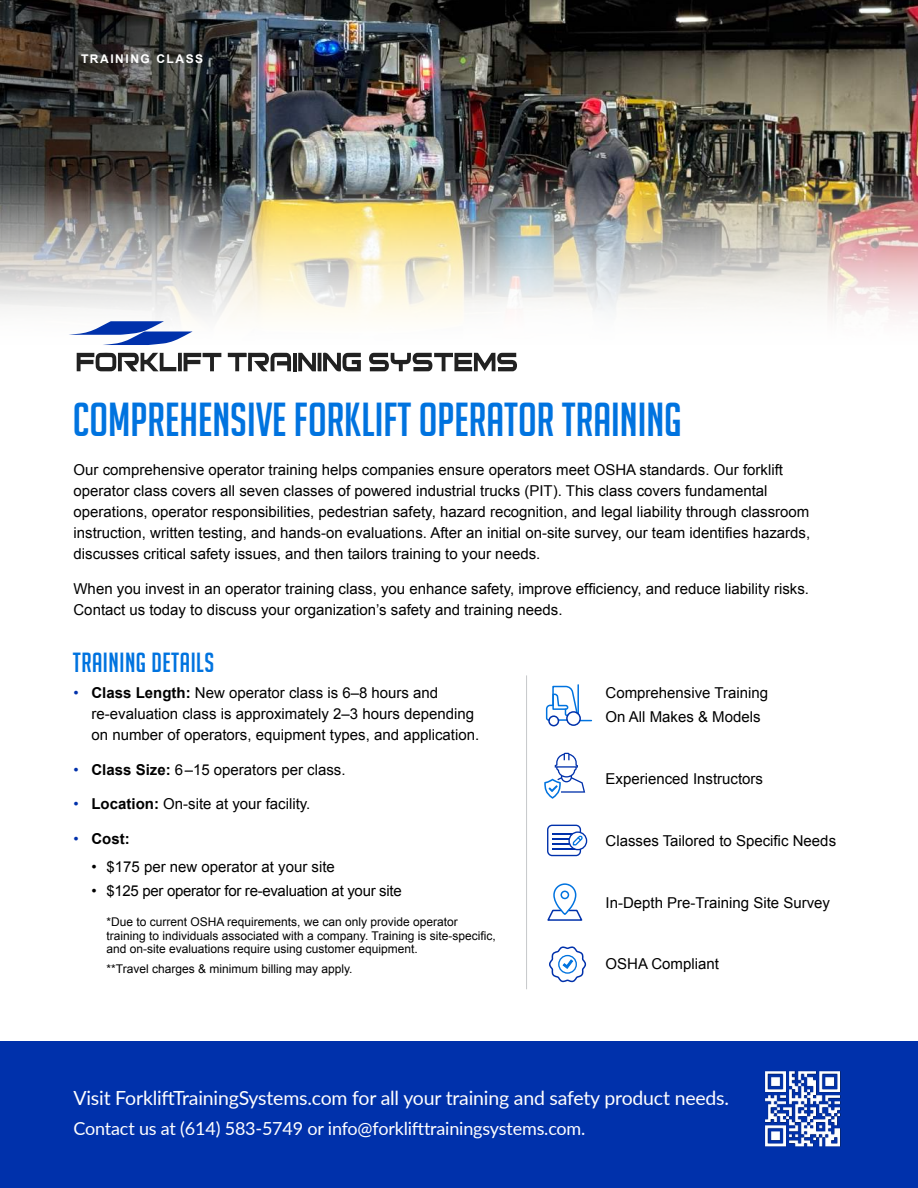
<style>
.page{position:relative;width:918px;height:1188px;background:#fff}
.page>*{position:absolute;margin:0;border:0;box-sizing:border-box;transform-origin:0 0}
.t1{font:46.5px "Big Noodle Titling";color:#0073df}
.t2{font:27px "Big Noodle Titling";letter-spacing:.02em;color:#0073df}
.t3{font:19.5px "Lato";letter-spacing:-.01em;color:#fff}
.t4{font:18px "Lato";letter-spacing:-.01em;color:#fff}
.t5{font:15px/21px "Arial";color:#000}
.t6{font:15px "Arial";letter-spacing:-.02em;color:#000}
.t7{font:700 15px "Arial";color:#000}
.t8{font:12px/13.5px "Arial";color:#000}
.t9{font:700 12px "Arial";letter-spacing:.13em;color:#fff}
.s1{color:#0031ab}
.s2{font-weight:700}
.s3{font-weight:400;color:#0031ab}
</style>
<div class="page">
<img style="left:306px;top:0;width:612px;height:166px">
<img style="left:0;top:0;width:306px;height:166px">
<img style="left:0;top:166px;width:918px;height:199px">
<img style="left:0;top:186px;width:918px;height:160px">
<svg style="left:488px;top:288px;width:209px;height:209px;fill:#f5f5f4"></svg>
<div style="left:429px;top:288px;width:209px;height:209px;background:#fff;border-radius:50%"></div>
<div style="left:532px;top:317px;width:209px;height:209px;background:#fff;border-radius:50%"></div>
<div style="left:569px;top:317px;width:210px;height:209px;background:#fff;border-radius:50%"></div>
<div style="left:610px;top:317px;width:209px;height:209px;background:#fff;border-radius:50%"></div>
<div style="left:656px;top:317px;width:209px;height:209px;background:#fff;border-radius:50%"></div>
<svg style="left:741px;top:317px;width:177px;height:48px"></svg>
<div style="left:547px;top:825px;width:34px;height:31px;border:1px solid #0031ab;border-radius:4px"></div>
<hr style="left:552px;top:833px;width:24px;height:2px;background:#0031ab">
<svg style="left:569px;top:832px;width:18px;height:18px"></svg>
<div style="left:568px;top:831px;width:19px;height:19px;border:1px solid #0031ab;border-radius:50%"></div>
<svg style="left:552px;top:835px;width:32px;height:14px"></svg>
<svg style="left:544px;top:753px;width:41px;height:46px"></svg>
<svg style="left:549px;top:946px;width:38px;height:37px"></svg>
<svg style="left:547px;top:883px;width:36px;height:38px"></svg>
<div style="left:0;top:1041px;width:918px;height:147px;background:#0031ab"></div>
<img style="left:764px;top:1071px;width:77px;height:76px">
<hr style="left:526px;top:675px;width:1px;height:314px;background:#c6c8ca">
<svg style="left:69px;top:321px;width:124px;height:24px"></svg>
<svg style="left:369px;top:353px;width:148px;height:18px"></svg>
<svg style="left:228px;top:353px;width:63px;height:19px"></svg>
<svg style="left:77px;top:353px;width:144px;height:19px"></svg>
<hr style="left:293px;top:353px;width:3px;height:18px;background:#212121">
<svg style="left:298px;top:352px;width:63px;height:20px"></svg>
<svg style="left:545px;top:685px;width:46px;height:37px"></svg>
<div style="left:566px;top:711px;width:15px;height:15px;border:2px solid #0031ab;border-radius:50%"></div>
<div style="left:548px;top:715px;width:11px;height:11px;border:2px solid #0031ab;border-radius:50%"></div>
<p class="t9" style="left:81px;top:54px;width:124px">TRAINING CLASS</p>
<h1 class="t1" style="left:73px;top:392px;width:610px">COMPREHENSIVE FORKLIFT OPERATOR TRAINING</h1>
<p class="t5" style="left:74px;top:461px;width:738px">Our comprehensive operator training helps companies ensure operators meet OSHA standards. Our forklift operator class covers all seven classes of powered industrial trucks (PIT). This class covers fundamental operations, operator responsibilities, pedestrian safety, hazard recognition, and legal liability through classroom instruction, written testing, and hands-on evaluations. After an initial on-site survey, our team identifies hazards, discusses critical safety issues, and then tailors training to your needs.</p>
<p class="t5" style="left:74px;top:578px;width:737px">When you invest in an operator training class, you enhance safety, improve efficiency, and reduce liability risks.<br>Contact us today to discuss your organization’s safety and training needs.</p>
<h2 class="t2" style="left:73px;top:647px;width:143px">TRAINING DETAILS</h2>
<p class="t5" style="left:91px;top:683px;width:389px;text-indent:-18px"><span class="s1">•</span> <span class="s2">Class Length:</span> New operator class is 6–8 hours and re-evaluation class is approximately 2–3 hours depending on number of operators, equipment types, and application.</p>
<p class="t5" style="left:74px;top:759px;width:274px"><span class="s1">•</span> <span class="s2">Class Size:</span> 6–15 operators per class.</p>
<p class="t5" style="left:74px;top:795px;width:238px"><span class="s1">•</span> <span class="s2">Location:</span> On-site at your facility.</p>
<p class="t7" style="left:74px;top:833px;width:58px"><span class="s3">•</span> Cost:</p>
<p class="t5" style="left:92px;top:856px;width:245px">• $175 per new operator at your site</p>
<p class="t6" style="left:92px;top:882px;width:312px">• $125 per operator for re-evaluation at your site</p>
<p class="t8" style="left:106px;top:915px;width:391px">*Due to current OSHA requirements, we can only provide operator training to individuals associated with a company. Training is site-specific, and on-site evaluations require using customer equipment.</p>
<p class="t8" style="left:106px;top:963px;width:248px">**Travel charges &amp; minimum billing may apply.</p>
<p class="t5" style="left:606px;top:682px;width:164px;line-height:24px">Comprehensive Training<br>On All Makes &amp; Models</p>
<p class="t5" style="left:606px;top:770px;width:159px">Experienced Instructors</p>
<p class="t5" style="left:606px;top:830px;width:232px">Classes Tailored to Specific Needs</p>
<p class="t5" style="left:606px;top:893px;width:226px">In-Depth Pre-Training Site Survey</p>
<p class="t5" style="left:606px;top:955px;width:115px">OSHA Compliant</p>
<h3 class="t3" style="left:74px;top:1084px;width:657px">Visit ForkliftTrainingSystems.com for all your training and safety product needs.</h3>
<p class="t4" style="left:74px;top:1115px;width:514px">Contact us at (614) 583-5749 or info@forklifttrainingsystems.com.</p>
</div>
